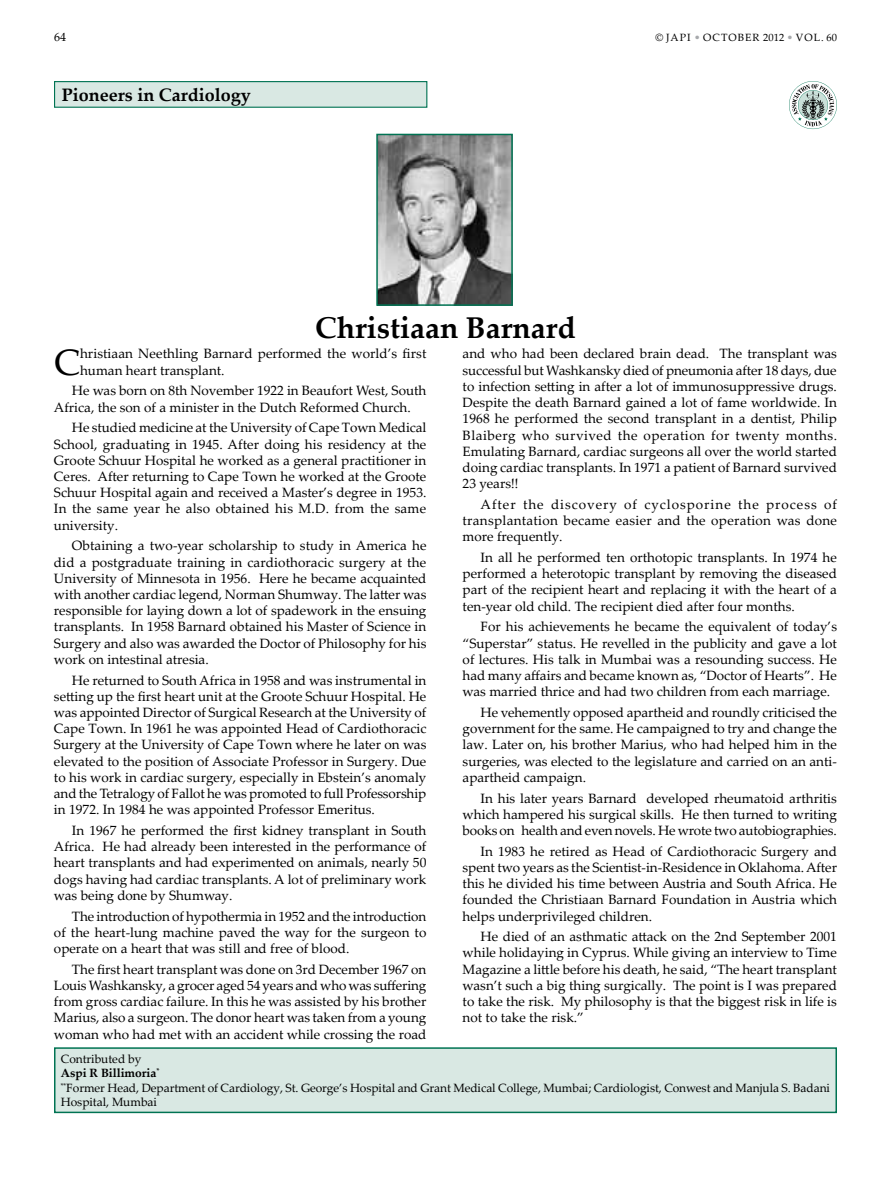
<style>
.page{position:relative;width:891px;height:1178px;background:#fff}
.page>*{position:absolute;margin:0;border:0;box-sizing:border-box;transform-origin:0 0}
.t1{font:36.75px "Palatino Linotype";color:#000}
.t2{font:700 30px "Palatino Linotype";color:#000}
.t3{font:700 18px "Palatino Linotype";color:#000}
.t4{font:13.5px/16.2px "Palatino Linotype";color:#000;text-align:justify}
.t5{font:12px/14.4px "Palatino Linotype";letter-spacing:-.005em;color:#000}
.t6{font:10.5px "Palatino Linotype";letter-spacing:.095em;color:#000}
.s1{color:#a7a9ac}
.s2{font-weight:700}
</style>
<div class="page">
<div style="left:55px;top:82px;width:372px;height:25px;background:#d9e8e3"></div>
<div style="left:54px;top:81px;width:373px;height:27px;border:1px solid #007353"></div>
<img style="left:379px;top:137px;width:131px;height:166px">
<div style="left:376px;top:134px;width:137px;height:172px;border:2px solid #007353"></div>
<svg style="left:789px;top:81px;width:48px;height:48px"></svg>
<div style="left:55px;top:1047px;width:781px;height:65px;background:#d9e8e3"></div>
<div style="left:54px;top:1047px;width:783px;height:65px;border:2px solid #007353"></div>
<p class="t5" style="left:54px;top:30px;width:13px">64</p>
<p class="t6" style="left:656px;top:30px;width:183px">© JAPI <span class="s1">•</span> october 2012 <span class="s1">•</span> VOL. 60</p>
<h3 class="t3" style="left:62px;top:82px;width:190px">Pioneers in Cardiology</h3>
<h2 class="t2" style="left:315px;top:306px;width:262px">Christiaan Barnard</h2>
<h1 class="t1" style="left:54px;top:336px;width:25px">C</h1>
<p class="t4" style="left:80px;top:345px;width:348px">hristiaan Neethling Barnard performed the world’s first human heart transplant.</p>
<p class="t4" style="left:54px;top:382px;width:374px;text-indent:18px">He was born on 8th November 1922 in Beaufort West, South<br>Africa, the son of a minister in the Dutch Reformed Church.</p>
<p class="t4" style="left:54px;top:419px;width:374px;text-indent:18px">He studied medicine at the University of Cape Town Medical School, graduating in 1945. After doing his residency at the Groote Schuur Hospital he worked as a general practitioner in Ceres. After returning to Cape Town he worked at the Groote Schuur Hospital again and received a Master’s degree in 1953.<br>In the same year he also obtained his M.D. from the same university.</p>
<p class="t4" style="left:54px;top:537px;width:374px;text-indent:18px">Obtaining a two-year scholarship to study in America he did a postgraduate training in cardiothoracic surgery at the University of Minnesota in 1956. Here he became acquainted with another cardiac legend, Norman Shumway. The latter was responsible for laying down a lot of spadework in the ensuing transplants. In 1958 Barnard obtained his Master of Science in Surgery and also was awarded the Doctor of Philosophy for his work on intestinal atresia.</p>
<p class="t4" style="left:54px;top:671px;width:374px;text-indent:18px">He returned to South Africa in 1958 and was instrumental in setting up the first heart unit at the Groote Schuur Hospital. He was appointed Director of Surgical Research at the University of Cape Town. In 1961 he was appointed Head of Cardiothoracic Surgery at the University of Cape Town where he later on was elevated to the position of Associate Professor in Surgery. Due to his work in cardiac surgery, especially in Ebstein’s anomaly and the Tetralogy of Fallot he was promoted to full Professorship in 1972. In 1984 he was appointed Professor Emeritus.</p>
<p class="t4" style="left:54px;top:821px;width:374px;text-indent:18px">In 1967 he performed the first kidney transplant in South Africa. He had already been interested in the performance of heart transplants and had experimented on animals, nearly 50 dogs having had cardiac transplants. A lot of preliminary work was being done by Shumway.</p>
<p class="t4" style="left:54px;top:907px;width:374px;text-indent:18px">The introduction of hypothermia in 1952 and the introduction of the heart-lung machine paved the way for the surgeon to operate on a heart that was still and free of blood.</p>
<p class="t4" style="left:54px;top:960px;width:374px;text-indent:18px">The first heart transplant was done on 3rd December 1967 on Louis Washkansky, a grocer aged 54 years and who was suffering from gross cardiac failure. In this he was assisted by his brother Marius, also a surgeon. The donor heart was taken from a young woman who had met with an accident while crossing the road</p>
<p class="t4" style="left:463px;top:345px;width:376px">and who had been declared brain dead. The transplant was successful but Washkansky died of pneumonia after 18 days, due to infection setting in after a lot of immunosuppressive drugs.<br>Despite the death Barnard gained a lot of fame worldwide. In 1968 he performed the second transplant in a dentist, Philip Blaiberg who survived the operation for twenty months.<br>Emulating Barnard, cardiac surgeons all over the world started doing cardiac transplants. In 1971 a patient of Barnard survived 23 years!!</p>
<p class="t4" style="left:463px;top:495px;width:376px;text-indent:18px">After the discovery of cyclosporine the process of transplantation became easier and the operation was done more frequently.</p>
<p class="t4" style="left:463px;top:548px;width:376px;text-indent:18px">In all he performed ten orthotopic transplants. In 1974 he performed a heterotopic transplant by removing the diseased part of the recipient heart and replacing it with the heart of a ten-year old child. The recipient died after four months.</p>
<p class="t4" style="left:463px;top:618px;width:376px;text-indent:18px">For his achievements he became the equivalent of today’s “Superstar” status. He revelled in the publicity and gave a lot of lectures. His talk in Mumbai was a resounding success. He had many affairs and became known as, “Doctor of Hearts”. He was married thrice and had two children from each marriage.</p>
<p class="t4" style="left:463px;top:703px;width:376px;text-indent:18px">He vehemently opposed apartheid and roundly criticised the government for the same. He campaigned to try and change the law. Later on, his brother Marius, who had helped him in the surgeries, was elected to the legislature and carried on an anti&shy;apartheid campaign.</p>
<p class="t4" style="left:463px;top:789px;width:376px;text-indent:18px">In his later years Barnard developed rheumatoid arthritis which hampered his surgical skills. He then turned to writing books on health and even novels. He wrote two autobiographies.</p>
<p class="t4" style="left:463px;top:842px;width:376px;text-indent:18px">In 1983 he retired as Head of Cardiothoracic Surgery and spent two years as the Scientist-in-Residence in Oklahoma. After this he divided his time between Austria and South Africa. He founded the Christiaan Barnard Foundation in Austria which helps underprivileged children.</p>
<p class="t4" style="left:463px;top:927px;width:376px;text-indent:18px">He died of an asthmatic attack on the 2nd September 2001 while holidaying in Cyprus. While giving an interview to Time Magazine a little before his death, he said, “The heart transplant wasn’t such a big thing surgically. The point is I was prepared to take the risk. My philosophy is that the biggest risk in life is not to take the risk.”</p>
<p class="t5" style="left:61px;top:1051px;width:771px">Contributed by<br><span class="s2">Aspi R Billimoria</span><sup>*<br></sup><sup>**</sup>Former Head, Department of Cardiology, St. George’s Hospital and Grant Medical College, Mumbai; Cardiologist, Conwest and Manjula S. Badani Hospital, Mumbai</p>
</div>
